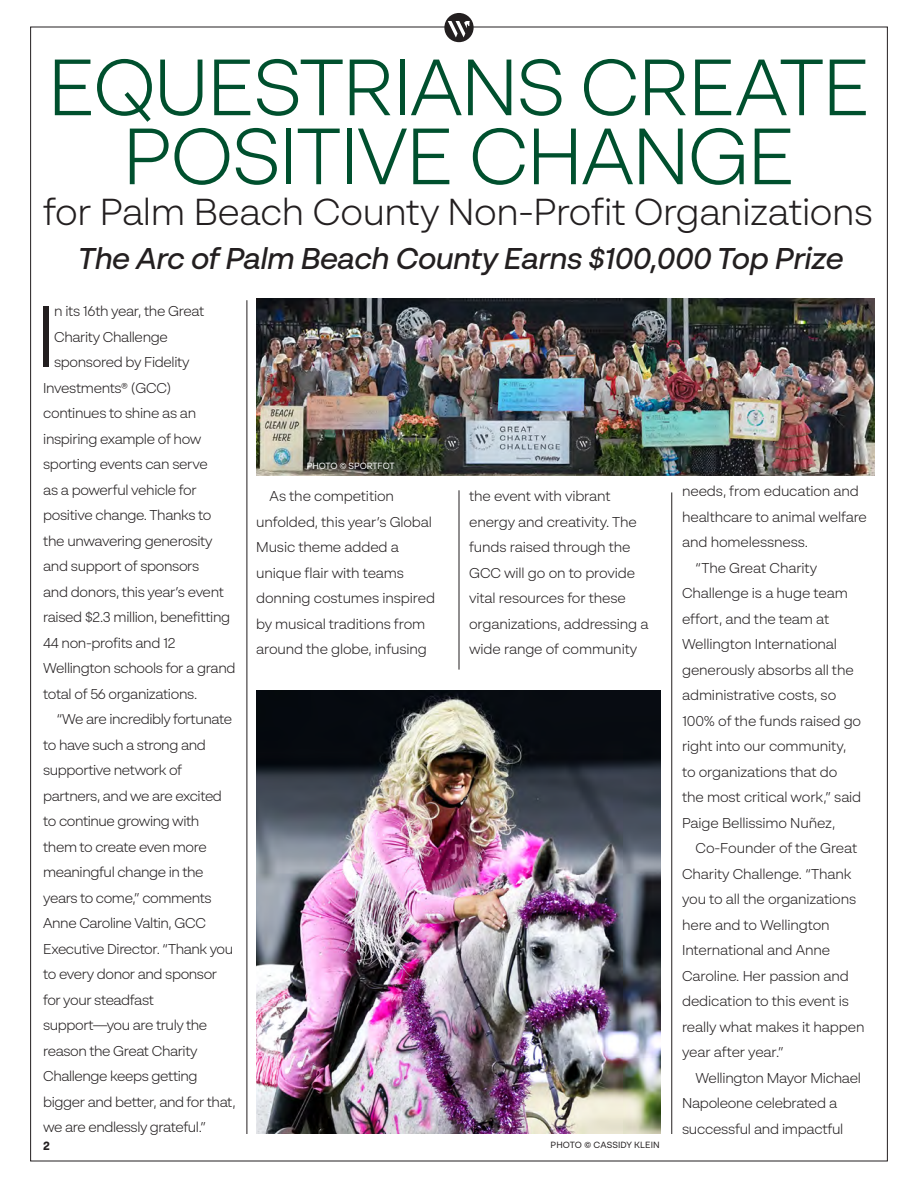
<style>
.page{position:relative;width:918px;height:1188px;background:#fff}
.page>*{position:absolute;margin:0;border:0;box-sizing:border-box;transform-origin:0 0}
.t1{font:300 87.15px "BR Sonoma";color:#231f20}
.t2{font:300 79.5px "BR Sonoma";letter-spacing:-.02em;color:#00502e}
.t3{font:300 37.5px "BR Sonoma";letter-spacing:-.01em;color:#231f20}
.t4{font:italic 500 30px "BR Sonoma";letter-spacing:-.02em;color:#231f20}
.t5{font:300 14.25px/25.5px "BR Sonoma";letter-spacing:-.02em;color:#231f20}
.t6{font:700 12px "BR Sonoma";color:#231f20}
.t7{font:9px "BR Sonoma";letter-spacing:.01em;color:#231f20}
.t8{font:9px "BR Sonoma";letter-spacing:-.01em;color:#fff}
</style>
<div class="page">
<div style="left:444px;top:13px;width:30px;height:29px;background:#231f20;border-radius:50%"></div>
<svg style="left:448px;top:21px;width:22px;height:17px"></svg>
<hr style="left:247px;top:300px;width:1px;height:834px;background:#231f20">
<hr style="left:671px;top:492px;width:1px;height:642px;background:#231f20">
<img style="left:256px;top:691px;width:404px;height:443px">
<img style="left:256px;top:298px;width:619px;height:177px">
<hr style="left:459px;top:490px;width:1px;height:180px;background:#231f20">
<p class="t2" style="left:48px;top:39px;width:824px">EQUESTRIANS CREATE</p>
<p class="t2" style="left:123px;top:108px;width:674px">POSITIVE CHANGE</p>
<p class="t3" style="left:43px;top:189px;width:831px">for Palm Beach County Non-Profit Organizations</p>
<p class="t4" style="left:78px;top:240px;width:767px">The Arc of Palm Beach County Earns $100,000 Top Prize</p>
<p class="t1" style="left:35px;top:284px;width:22px">I</p>
<p class="t5" style="left:54px;top:298px;width:152px">n its 16th year, the Great</p>
<p class="t5" style="left:54px;top:324px;width:115px">Charity Challenge</p>
<p class="t5" style="left:54px;top:349px;width:137px">sponsored by Fidelity</p>
<p class="t5" style="left:43px;top:375px;width:130px">Investments® (GCC)</p>
<p class="t5" style="left:43px;top:400px;width:155px">continues to shine as an</p>
<p class="t5" style="left:43px;top:426px;width:160px">inspiring example of how</p>
<p class="t5" style="left:43px;top:451px;width:166px">sporting events can serve</p>
<p class="t5" style="left:43px;top:477px;width:155px">as a powerful vehicle for</p>
<p class="t5" style="left:43px;top:502px;width:170px">positive change. Thanks to</p>
<p class="t5" style="left:43px;top:528px;width:171px">the unwavering generosity</p>
<p class="t5" style="left:43px;top:553px;width:158px">and support of sponsors</p>
<p class="t5" style="left:43px;top:579px;width:182px">and donors, this year’s event</p>
<p class="t5" style="left:43px;top:604px;width:189px">raised $2.3 million, benefitting</p>
<p class="t5" style="left:43px;top:630px;width:134px">44 non-profits and 12</p>
<p class="t5" style="left:43px;top:655px;width:194px">Wellington schools for a grand</p>
<p class="t5" style="left:43px;top:681px;width:156px">total of 56 organizations.</p>
<p class="t5" style="left:43px;top:706px;width:194px;text-indent:13px">“We are incredibly fortunate to have such a strong and supportive network of partners, and we are excited to continue growing with them to create even more meaningful change in the years to come,” comments<br>Anne Caroline Valtin, GCC<br>Executive Director. “Thank you to every donor and sponsor for your steadfast support—you are truly the reason the Great Charity<br>Challenge keeps getting bigger and better, and for that, we are endlessly grateful.”</p>
<p class="t6" style="left:43px;top:1138px;width:8px">2</p>
<p class="t8" style="left:307px;top:460px;width:89px">PHOTO © SPORTFOT</p>
<p class="t5" style="left:256px;top:483px;width:180px;text-indent:13px">As the competition unfolded, this year’s Global<br>Music theme added a unique flair with teams donning costumes inspired by musical traditions from around the globe, infusing</p>
<p class="t5" style="left:469px;top:483px;width:181px">the event with vibrant energy and creativity. The funds raised through the<br>GCC will go on to provide vital resources for these organizations, addressing a wide range of community</p>
<p class="t5" style="left:682px;top:478px;width:186px">needs, from education and healthcare to animal welfare and homelessness.</p>
<p class="t5" style="left:682px;top:555px;width:181px;text-indent:13px">“The Great Charity<br>Challenge is a huge team effort, and the team at<br>Wellington International generously absorbs all the administrative costs, so<br>100% of the funds raised go right into our community, to organizations that do the most critical work,” said<br>Paige Bellissimo Nuñez,</p>
<p class="t5" style="left:682px;top:835px;width:184px;text-indent:13px">Co-Founder of the Great<br>Charity Challenge. “Thank you to all the organizations here and to Wellington<br>International and Anne<br>Caroline. Her passion and dedication to this event is really what makes it happen year after year.”</p>
<p class="t5" style="left:682px;top:1065px;width:180px;text-indent:13px">Wellington Mayor Michael<br>Napoleone celebrated a successful and impactful</p>
<p class="t7" style="left:551px;top:1140px;width:111px">PHOTO © CASSIDY KLEIN</p>
</div>
